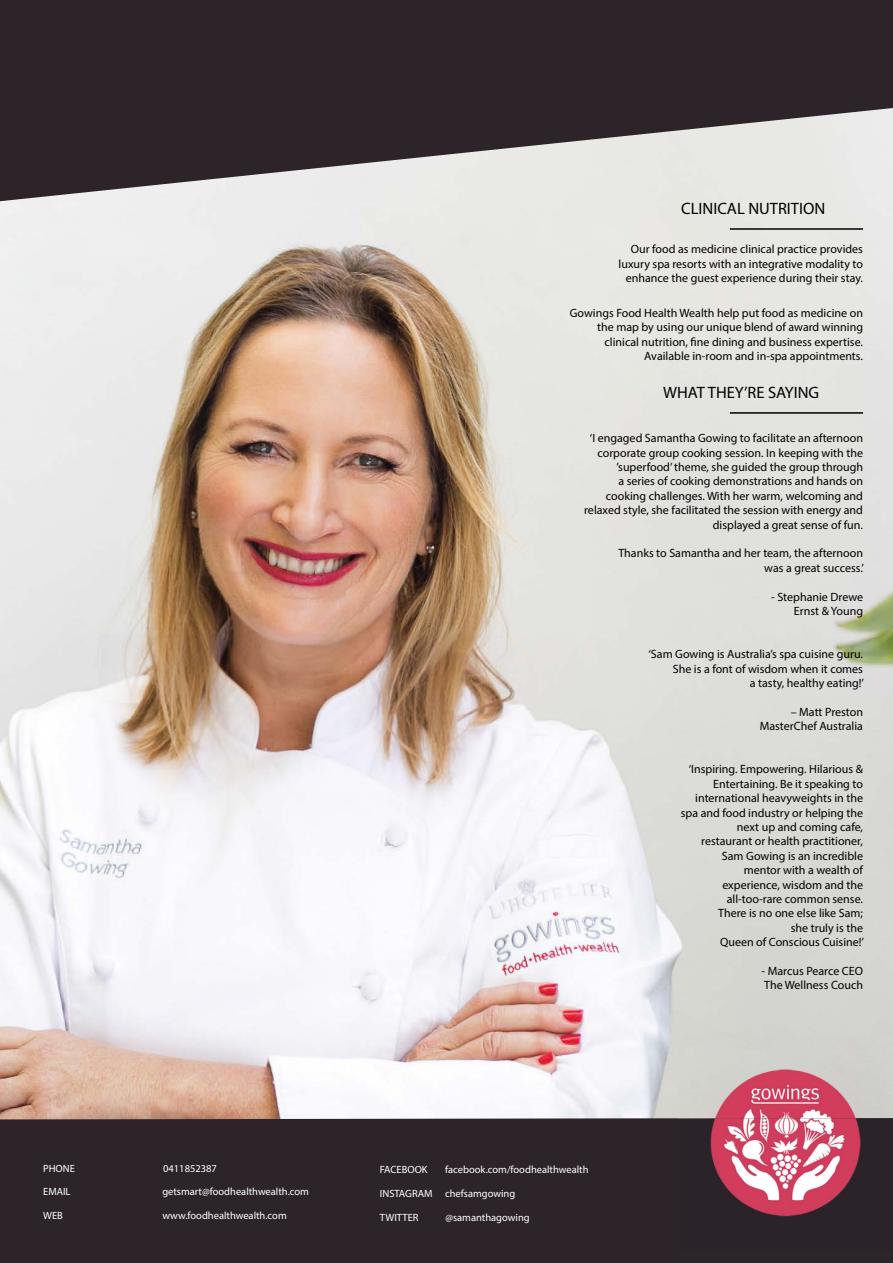
<style>
.page{position:relative;width:893px;height:1263px;background:#fff}
.page>*{position:absolute;margin:0;border:0;box-sizing:border-box;transform-origin:0 0}
.t1{font:16.5px "Myriad Pro";color:#000}
.t2{font:12px/14.4px "Myriad Pro";color:#000;text-align:right}
.t3{font:10.5px "Myriad Pro";color:#fff}
</style>
<div class="page">
<img style="left:0;top:201px;width:893px;height:917px">
<div style="left:0;top:1118px;width:893px;height:145px;background:#2c2429"></div>
<img style="left:678px;top:1035px;width:215px;height:215px">
<svg style="left:0;top:0;width:893px;height:201px;background:#575154"></svg>
<hr style="left:730px;top:228px;width:133px;height:2px;background:#000">
<hr style="left:730px;top:412px;width:133px;height:2px;background:#000">
<p class="t3" style="left:43px;top:1162px;width:33px">PHONE</p>
<p class="t3" style="left:163px;top:1162px;width:55px">0411852387</p>
<p class="t3" style="left:43px;top:1184px;width:29px">EMAIL</p>
<p class="t3" style="left:162px;top:1184px;width:148px">getsmart@foodhealthwealth.com</p>
<p class="t3" style="left:43px;top:1208px;width:21px">WEB</p>
<p class="t3" style="left:162px;top:1208px;width:126px">www.foodhealthwealth.com</p>
<h1 class="t1" style="left:681px;top:199px;width:146px">CLINICAL NUTRITION</h1>
<p class="t2" style="left:619px;top:242px;width:246px">Our food as medicine clinical practice provides luxury spa resorts with an integrative modality to enhance the guest experience during their stay.</p>
<p class="t2" style="left:570px;top:306px;width:295px">Gowings Food Health Wealth help put food as medicine on the map by using our unique blend of award winning clinical nutrition, fine dining and business expertise.<br>Available in-room and in-spa appointments.</p>
<h1 class="t1" style="left:663px;top:383px;width:157px">WHAT THEY’RE SAYING</h1>
<p class="t2" style="left:584px;top:431px;width:280px">‘I engaged Samantha Gowing to facilitate an afternoon corporate group cooking session. In keeping with the ’superfood’ theme, she guided the group through<br>a series of cooking demonstrations and hands on cooking challenges. With her warm, welcoming and relaxed style, she facilitated the session with energy and displayed a great sense of fun.</p>
<p class="t2" style="left:618px;top:546px;width:247px">Thanks to Samantha and her team, the afternoon was a great success.’</p>
<p class="t2" style="left:771px;top:589px;width:93px">- Stephanie Drewe<br>Ernst &amp; Young</p>
<p class="t2" style="left:648px;top:647px;width:217px">‘Sam Gowing is Australia’s spa cuisine guru.<br>She is a font of wisdom when it comes<br>a tasty, healthy eating!’</p>
<p class="t2" style="left:760px;top:704px;width:105px">– Matt Preston<br>MasterChef Australia</p>
<p class="t2" style="left:681px;top:762px;width:185px">‘Inspiring. Empowering. Hilarious &amp;<br>Entertaining. Be it speaking to international heavyweights in the spa and food industry or helping the next up and coming cafe,<br>restaurant or health practitioner,<br>Sam Gowing is an incredible<br>mentor with a wealth of<br>experience, wisdom and the all-too-rare common sense.<br>There is no one else like Sam;<br>she truly is the<br>Queen of Conscious Cuisine!’</p>
<p class="t2" style="left:761px;top:964px;width:103px;text-align:left">- Marcus Pearce CEO<br>The Wellness Couch</p>
<p class="t3" style="left:380px;top:1162px;width:49px">FACEBOOK</p>
<p class="t3" style="left:445px;top:1162px;width:145px">facebook.com/foodhealthwealth</p>
<p class="t3" style="left:380px;top:1186px;width:137px">INSTAGRAM chefsamgowing</p>
<p class="t3" style="left:380px;top:1210px;width:40px">TWITTER</p>
<p class="t3" style="left:445px;top:1210px;width:86px">@samanthagowing</p>
</div>
